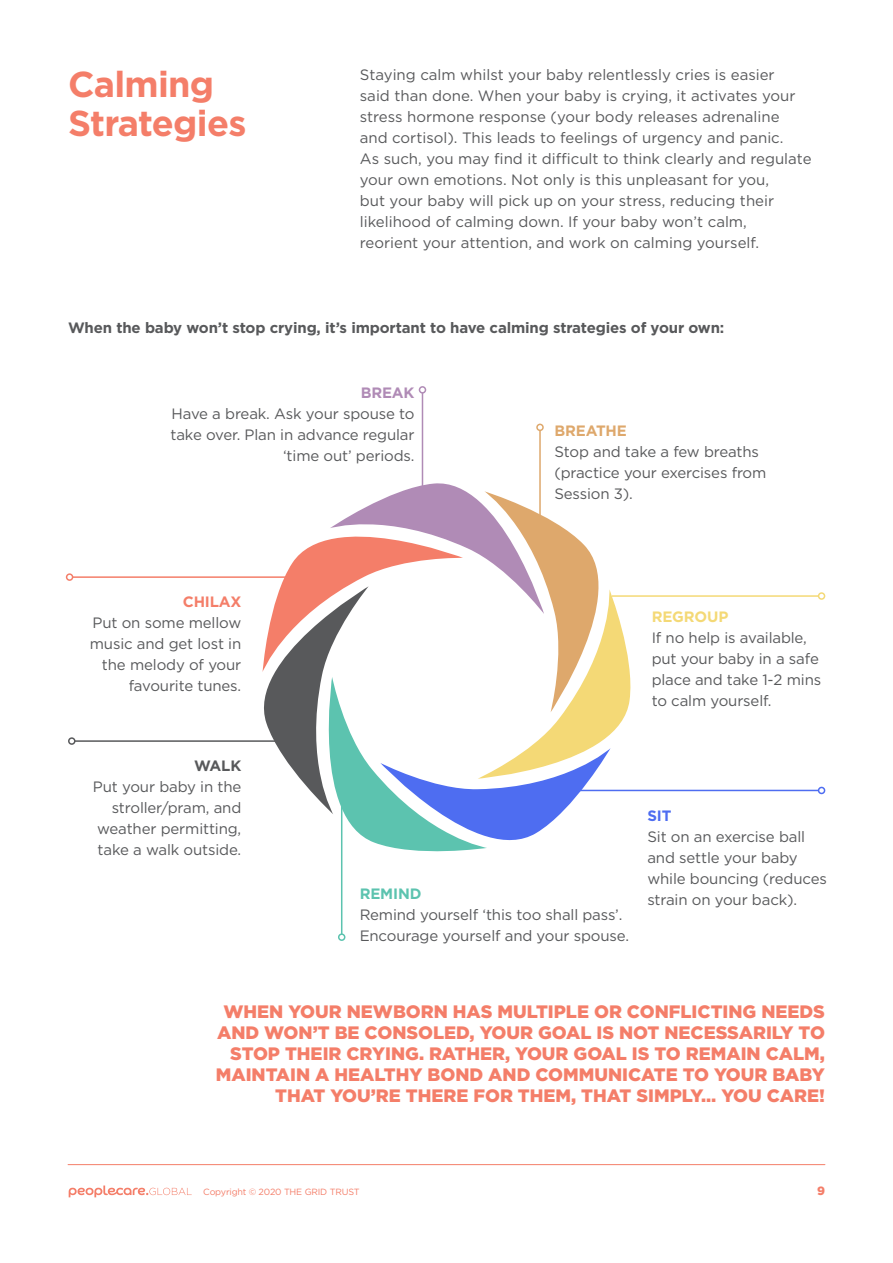
<style>
.page{position:relative;width:893px;height:1263px;background:#fff}
.page>*{position:absolute;margin:0;border:0;box-sizing:border-box;transform-origin:0 0}
.t1{font:700 36px/39px "Gotham";letter-spacing:-.02em;color:#f47e69}
.t2{font:900 18px/21px "Gotham";color:#f47e69;text-align:right}
.t3{font:15px/21px "Gotham";letter-spacing:-.01em;color:#58595b}
.t4{font:700 15px "Gotham";letter-spacing:-.01em;color:#58595b}
.t5{font:700 15px "Gotham";letter-spacing:-.01em;color:#f4d976}
.t6{font:700 15px "Gotham";letter-spacing:-.01em;color:#dea86c}
.t7{font:700 15px "Gotham";letter-spacing:-.01em;color:#f47e69}
.t8{font:700 15px "Gotham";letter-spacing:-.01em;color:#5cc3af}
.t9{font:700 15px "Gotham";letter-spacing:-.01em;color:#b08bb6}
.t10{font:700 15px "Gotham";color:#4e6df1}
.t11{font:900 12px "Gotham";color:#f47e69}
.t12{font:9px "Gotham";letter-spacing:-.02em;color:#f47e69}
</style>
<div class="page">
<svg style="left:262px;top:478px;width:374px;height:389px"></svg>
<hr style="left:422px;top:393px;width:1px;height:106px;background:#b08bb6">
<div style="left:419px;top:386px;width:7px;height:8px;border:2px solid #b08bb6;border-radius:50%"></div>
<hr style="left:341px;top:787px;width:1px;height:147px;background:#5cc3af">
<div style="left:338px;top:933px;width:7px;height:8px;border:2px solid #5cc3af;border-radius:50%"></div>
<hr style="left:75px;top:740px;width:206px;height:2px;background:#58595b">
<div style="left:68px;top:737px;width:8px;height:8px;border:2px solid #58595b;border-radius:50%"></div>
<hr style="left:73px;top:576px;width:253px;height:2px;background:#f47e69">
<div style="left:66px;top:573px;width:7px;height:8px;border:2px solid #f47e69;border-radius:50%"></div>
<hr style="left:539px;top:430px;width:2px;height:106px;background:#dea86c">
<div style="left:536px;top:424px;width:8px;height:7px;border:2px solid #dea86c;border-radius:50%"></div>
<hr style="left:612px;top:595px;width:207px;height:2px;background:#f4d976">
<div style="left:818px;top:592px;width:7px;height:8px;border:2px solid #f4d976;border-radius:50%"></div>
<hr style="left:554px;top:790px;width:265px;height:1px;background:#4e6df1">
<div style="left:818px;top:787px;width:7px;height:7px;border:2px solid #4e6df1;border-radius:50%"></div>
<hr style="left:68px;top:1164px;width:757px;height:1px;background:#f47e69">
<svg style="left:69px;top:1185px;width:123px;height:12px"></svg>
<h1 class="t1" style="left:68px;top:64px;width:180px">Calming<br>Strategies</h1>
<p class="t3" style="left:360px;top:64px;width:453px">Staying calm whilst your baby relentlessly cries is easier<br>said than done. When your baby is crying, it activates your stress hormone response (your body releases adrenaline<br>and cortisol). This leads to feelings of urgency and panic.<br>As such, you may find it difficult to think clearly and regulate your own emotions. Not only is this unpleasant for you,<br>but your baby will pick up on your stress, reducing their likelihood of calming down. If your baby won’t calm,<br>reorient your attention, and work on calming yourself.</p>
<p class="t4" style="left:68px;top:318px;width:658px">When the baby won’t stop crying, it’s important to have calming strategies of your own:</p>
<p class="t9" style="left:361px;top:383px;width:55px">BREAK</p>
<p class="t3" style="left:171px;top:403px;width:246px;text-align:right">Have a break. Ask your spouse to take over. Plan in advance regular ‘time out’ periods.</p>
<p class="t7" style="left:183px;top:592px;width:60px">CHILAX</p>
<p class="t3" style="left:90px;top:612px;width:153px;text-align:right">Put on some mellow music and get lost in the melody of your favourite tunes.</p>
<p class="t6" style="left:554px;top:420px;width:74px">BREATHE</p>
<p class="t3" style="left:554px;top:440px;width:214px">Stop and take a few breaths (practice your exercises from<br>Session 3).</p>
<p class="t5" style="left:652px;top:607px;width:78px">REGROUP</p>
<p class="t3" style="left:652px;top:627px;width:171px">If no help is available, put your baby in a safe place and take 1-2 mins to calm yourself.</p>
<p class="t4" style="left:194px;top:755px;width:49px">WALK</p>
<p class="t3" style="left:93px;top:775px;width:150px;text-align:right">Put your baby in the stroller/pram, and weather permitting, take a walk outside.</p>
<p class="t8" style="left:360px;top:884px;width:63px">REMIND</p>
<p class="t3" style="left:360px;top:904px;width:271px">Remind yourself ‘this too shall pass’.<br>Encourage yourself and your spouse.</p>
<p class="t10" style="left:647px;top:806px;width:26px">SIT</p>
<p class="t3" style="left:647px;top:826px;width:181px">Sit on an exercise ball and settle your baby while bouncing (reduces strain on your back).</p>
<p class="t2" style="left:216px;top:1001px;width:611px">WHEN YOUR NEWBORN HAS MULTIPLE OR CONFLICTING NEEDS AND WON’T BE CONSOLED, YOUR GOAL IS NOT NECESSARILY TO STOP THEIR CRYING. RATHER, YOUR GOAL IS TO REMAIN CALM, MAINTAIN A HEALTHY BOND AND COMMUNICATE TO YOUR BABY THAT YOU’RE THERE FOR THEM, THAT SIMPLY… YOU CARE!</p>
<p class="t12" style="left:203px;top:1186px;width:158px">Copyright © 2020 THE GRID TRUST</p>
<p class="t11" style="left:817px;top:1182px;width:9px">9</p>
</div>
